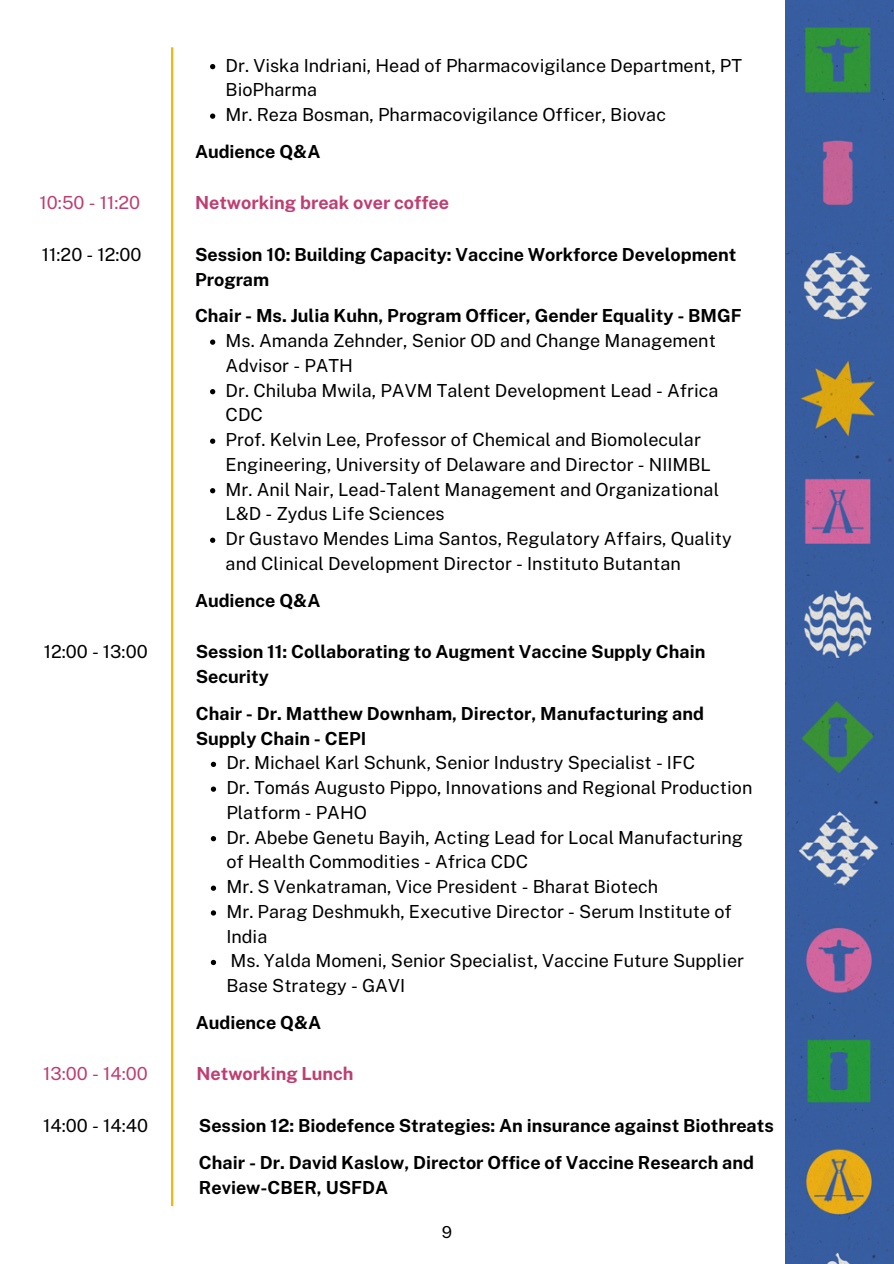
<style>
.page{position:relative;width:894px;height:1264px;background:#fff}
.page>*{position:absolute;margin:0;border:0;box-sizing:border-box;transform-origin:0 0}
.t1{font:18px/24.8px "Public Sans";color:#000}
.t2{font:700 18px/24.8px "Public Sans";color:#000}
.t3{font:700 18px "Public Sans";color:#bf3e72}
.t4{font:18px "Public Sans";color:#bf3e72}
.t5{font:16.5px "Public Sans";color:#000}
</style>
<div class="page">
<hr style="left:171px;top:47px;width:2px;height:1159px;background:#f3b40e">
<svg style="left:210px;top:339px;width:5px;height:6px"></svg>
<svg style="left:210px;top:389px;width:5px;height:5px"></svg>
<svg style="left:210px;top:438px;width:5px;height:6px"></svg>
<svg style="left:210px;top:488px;width:5px;height:5px"></svg>
<svg style="left:210px;top:537px;width:5px;height:6px"></svg>
<svg style="left:211px;top:761px;width:5px;height:6px"></svg>
<svg style="left:211px;top:786px;width:5px;height:5px"></svg>
<svg style="left:211px;top:836px;width:5px;height:5px"></svg>
<svg style="left:211px;top:885px;width:5px;height:5px"></svg>
<svg style="left:211px;top:910px;width:5px;height:5px"></svg>
<svg style="left:211px;top:959px;width:5px;height:6px"></svg>
<img style="left:785px;top:0;width:107px;height:790px">
<img style="left:785px;top:790px;width:108px;height:473px">
<svg style="left:210px;top:64px;width:5px;height:5px"></svg>
<svg style="left:210px;top:113px;width:5px;height:6px"></svg>
<p class="t1" style="left:225px;top:53px;width:517px">Dr. Viska Indriani, Head of Pharmacovigilance Department, PT<br>BioPharma</p>
<h1 class="t1" style="left:225px;top:102px;width:442px">Mr. Reza Bosman, Pharmacovigilance Officer, Biovac</h1>
<h1 class="t2" style="left:195px;top:139px;width:127px">Audience Q&amp;A</h1>
<p class="t4" style="left:40px;top:192px;width:102px">10:50 - 11:20</p>
<p class="t3" style="left:195px;top:192px;width:255px">Networking break over coffee</p>
<p class="t1" style="left:42px;top:242px;width:101px">11:20 - 12:00</p>
<p class="t2" style="left:195px;top:242px;width:542px">Session 10: Building Capacity: Vaccine Workforce Development<br>Program</p>
<p class="t2" style="left:195px;top:303px;width:548px">Chair - Ms. Julia Kuhn, Program Officer, Gender Equality - BMGF</p>
<p class="t1" style="left:225px;top:328px;width:491px">Ms. Amanda Zehnder, Senior OD and Change Management<br>Advisor - PATH</p>
<p class="t1" style="left:225px;top:377px;width:494px">Dr. Chiluba Mwila, PAVM Talent Development Lead - Africa<br>CDC</p>
<p class="t1" style="left:225px;top:427px;width:486px">Prof. Kelvin Lee, Professor of Chemical and Biomolecular<br>Engineering, University of Delaware and Director - NIIMBL</p>
<h1 class="t1" style="left:225px;top:476px;width:494px">Mr. Anil Nair, Lead-Talent Management and Organizational<br>L&amp;D - Zydus Life Sciences</h1>
<h1 class="t1" style="left:225px;top:526px;width:507px">Dr Gustavo Mendes Lima Santos, Regulatory Affairs, Quality and Clinical Development Director - Instituto Butantan</h1>
<h1 class="t2" style="left:195px;top:587px;width:127px">Audience Q&amp;A</h1>
<p class="t1" style="left:44px;top:639px;width:105px">12:00 - 13:00</p>
<p class="t2" style="left:196px;top:639px;width:511px">Session 11: Collaborating to Augment Vaccine Supply Chain<br>Security</p>
<p class="t2" style="left:196px;top:700px;width:509px">Chair - Dr. Matthew Downham, Director, Manufacturing and<br>Supply Chain - CEPI</p>
<p class="t1" style="left:226px;top:750px;width:470px">Dr. Michael Karl Schunk, Senior Industry Specialist - IFC</p>
<h1 class="t1" style="left:226px;top:775px;width:527px">Dr. Tomás Augusto Pippo, Innovations and Regional Production<br>Platform - PAHO</h1>
<h1 class="t1" style="left:226px;top:824px;width:518px">Dr. Abebe Genetu Bayih, Acting Lead for Local Manufacturing of Health Commodities - Africa CDC</h1>
<h1 class="t1" style="left:226px;top:874px;width:433px">Mr. S Venkatraman, Vice President - Bharat Biotech</h1>
<p class="t1" style="left:226px;top:898px;width:506px">Mr. Parag Deshmukh, Executive Director - Serum Institute of<br>India</p>
<p class="t1" style="left:226px;top:948px;width:519px">Ms. Yalda Momeni, Senior Specialist, Vaccine Future Supplier<br>Base Strategy - GAVI</p>
<p class="t2" style="left:196px;top:1009px;width:127px">Audience Q&amp;A</p>
<p class="t4" style="left:43px;top:1063px;width:106px">13:00 - 14:00</p>
<h1 class="t3" style="left:196px;top:1063px;width:159px">Networking Lunch</h1>
<h1 class="t1" style="left:43px;top:1113px;width:106px">14:00 - 14:40</h1>
<h1 class="t2" style="left:199px;top:1113px;width:576px">Session 12: Biodefence Strategies: An insurance against Biothreats</h1>
<p class="t2" style="left:199px;top:1149px;width:556px">Chair - Dr. David Kaslow, Director Office of Vaccine Research and<br>Review-CBER, USFDA</p>
<p class="t5" style="left:441px;top:1221px;width:12px">9</p>
</div>
